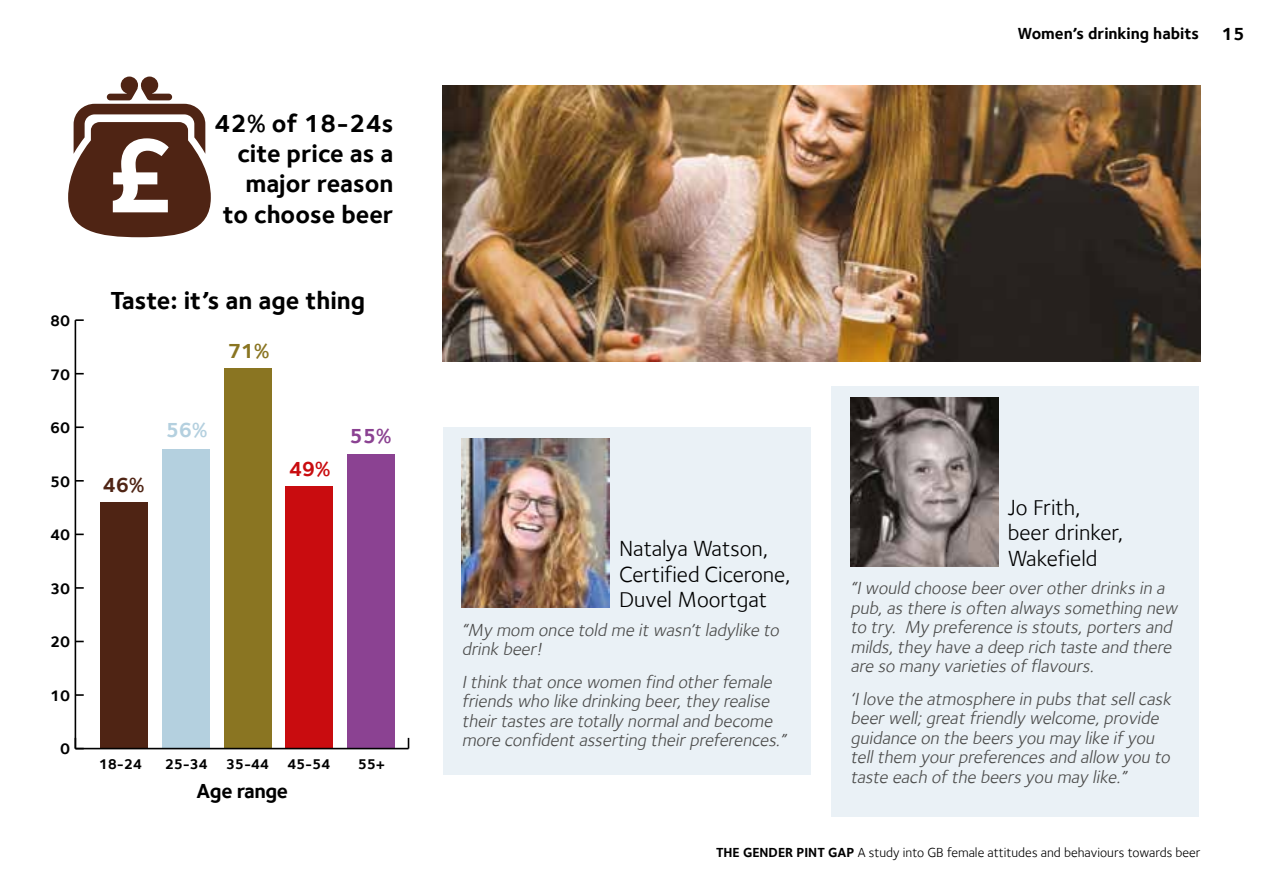
<style>
.page{position:relative;width:1263px;height:893px;background:#fff}
.page>*{position:absolute;margin:0;border:0;box-sizing:border-box;transform-origin:0 0}
.t1{font:700 108.3px "Foundry Sterling";color:#fff}
.t2{font:700 25.35px/30px "Foundry Sterling";color:#000;text-align:right}
.t3{font:22.5px/25.5px "Foundry Sterling Book OSF";color:#000}
.t4{font:700 20.85px "Foundry Sterling";letter-spacing:-.02em;color:#000}
.t5{font:700 20.85px "Foundry Sterling";color:#4f2414}
.t6{font:700 20.85px "Foundry Sterling";color:#b4d0df}
.t7{font:700 20.85px "Foundry Sterling";color:#8a7522}
.t8{font:700 20.85px "Foundry Sterling";color:#c90c0f}
.t9{font:700 20.85px "Foundry Sterling";color:#8b4292}
.t10{font:italic 18px/19.5px "Foundry Sterling Book OSF";color:#4a4a49}
.t11{font:700 18px "Foundry Sterling";color:#000}
.t12{font:700 16.5px "Foundry Sterling";color:#000}
.t13{font:700 15.6px "Foundry Sterling";color:#000}
.t14{font:700 14.4px "Foundry Sterling";letter-spacing:-.02em;color:#000}
.t15{font:13.5px "Foundry Sterling Book OSF";color:#000}
.s1{font-family:"Foundry Sterling";font-weight:700}
</style>
<div class="page">
<div style="left:347px;top:454px;width:48px;height:295px;background:#8b4292"></div>
<div style="left:285px;top:486px;width:48px;height:263px;background:#c90c0f"></div>
<div style="left:224px;top:368px;width:48px;height:381px;background:#8a7522"></div>
<div style="left:162px;top:449px;width:48px;height:300px;background:#b4d0df"></div>
<div style="left:100px;top:502px;width:48px;height:247px;background:#4f2414"></div>
<hr style="left:75px;top:748px;width:333px;height:1px;background:#000">
<hr style="left:75px;top:320px;width:1px;height:429px;background:#000">
<svg style="left:76px;top:738px;width:8px;height:10px"></svg>
<svg style="left:76px;top:694px;width:8px;height:2px"></svg>
<svg style="left:76px;top:587px;width:8px;height:2px"></svg>
<svg style="left:76px;top:480px;width:8px;height:2px"></svg>
<svg style="left:76px;top:426px;width:8px;height:2px"></svg>
<svg style="left:75px;top:319px;width:9px;height:2px"></svg>
<svg style="left:68px;top:77px;width:143px;height:160px"></svg>
<div style="left:832px;top:386px;width:367px;height:430px;background:#eaf1f6"></div>
<div style="left:443px;top:427px;width:367px;height:348px;background:#eaf1f6"></div>
<img style="left:850px;top:397px;width:148px;height:169px">
<img style="left:462px;top:439px;width:147px;height:169px">
<img style="left:443px;top:85px;width:758px;height:277px">
<p class="t13" style="left:50px;top:311px;width:22px">80</p>
<p class="t13" style="left:50px;top:365px;width:22px">70</p>
<p class="t13" style="left:50px;top:419px;width:22px">60</p>
<p class="t13" style="left:50px;top:472px;width:22px">50</p>
<p class="t13" style="left:50px;top:526px;width:22px">40</p>
<p class="t13" style="left:50px;top:579px;width:22px">30</p>
<p class="t13" style="left:50px;top:633px;width:22px">20</p>
<p class="t13" style="left:50px;top:686px;width:22px">10</p>
<p class="t13" style="left:60px;top:740px;width:12px">0</p>
<h1 class="t1" style="left:105px;top:111px;width:71px">£</h1>
<h2 class="t2" style="left:214px;top:108px;width:181px">42% of 18-24s cite price as a major reason to choose beer</h2>
<h2 class="t2" style="left:111px;top:286px;width:256px">Taste: it’s an age thing</h2>
<p class="t7" style="left:228px;top:338px;width:43px">71%</p>
<p class="t5" style="left:103px;top:473px;width:43px">46%</p>
<p class="t6" style="left:166px;top:417px;width:43px">56%</p>
<p class="t8" style="left:289px;top:456px;width:43px">49%</p>
<p class="t9" style="left:350px;top:423px;width:43px">55%</p>
<p class="t14" style="left:99px;top:755px;width:45px">18-24</p>
<p class="t14" style="left:165px;top:755px;width:167px">25-34 35-44 45-54</p>
<p class="t14" style="left:358px;top:755px;width:29px">55+</p>
<p class="t4" style="left:197px;top:778px;width:93px">Age range</p>
<p class="t12" style="left:1017px;top:23px;width:183px">Women’s drinking habits</p>
<p class="t11" style="left:1221px;top:23px;width:25px">15</p>
<p class="t3" style="left:619px;top:536px;width:173px">Natalya Watson,<br>Certified Cicerone,<br>Duvel Moortgat</p>
<p class="t10" style="left:462px;top:620px;width:322px">“My mom once told me itwasn’tladylike to drink beer!</p>
<p class="t10" style="left:462px;top:672px;width:329px">Ithink thatonce women find otherfemale friends who like drinking beer,they realise theirtastes are totally normaland become more confidentasserting theirpreferences.”</p>
<p class="t3" style="left:1008px;top:494px;width:117px">Jo Frith, beer drinker,<br>Wakefield</p>
<p class="t10" style="left:850px;top:579px;width:332px">“Iwould choose beeroverotherdrinks in a pub,as there is often always something new to try. My preference is stouts,porters and milds,they have a deep rich taste and there are so many varieties offlavours.</p>
<p class="t10" style="left:850px;top:689px;width:325px">‘Ilove the atmosphere in pubs thatsellcask beerwell;greatfriendly welcome,provide guidance on the beers you may like ifyou tellthem yourpreferences and allow you to taste each ofthe beers you may like.”</p>
<p class="t15" style="left:716px;top:844px;width:486px"><span class="s1">THE GENDER PINT GAP</span> A study into GB female attitudes and behaviours towards beer</p>
</div>
